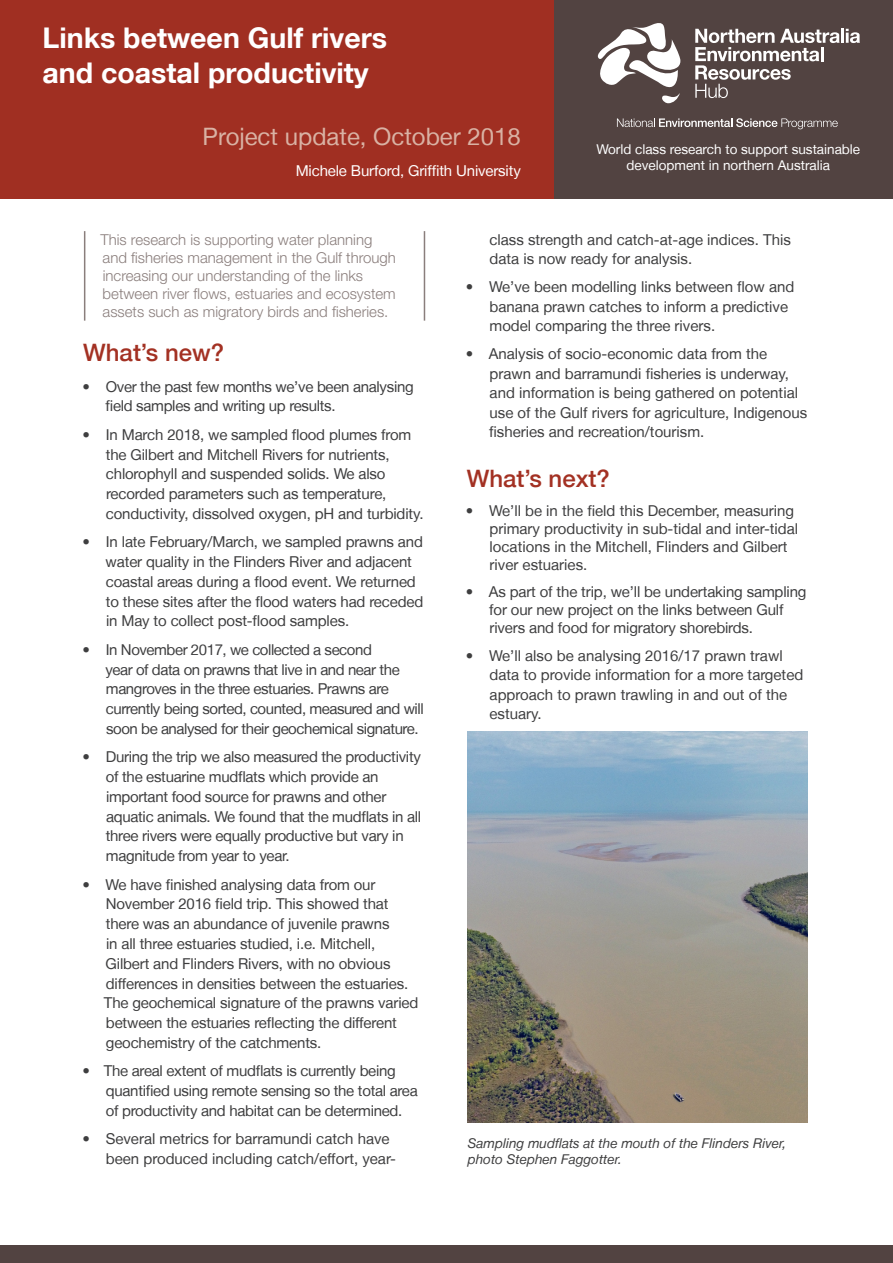
<style>
.page{position:relative;width:893px;height:1263px;background:#fff}
.page>*{position:absolute;margin:0;border:0;box-sizing:border-box;transform-origin:0 0}
.t1{font:700 28.5px/34.2px "Helvetica Neue LT";color:#fff}
.t2{font:24px "Helvetica Neue LT";color:#d9b2a4}
.t3{font:500 24px "Helvetica Neue LT";color:#a33123}
.t4{font:15px/19.8px "Helvetica Neue LT";letter-spacing:-.01em;color:#3e3e3f}
.t5{font:15px/19.8px "Helvetica Neue LT";letter-spacing:-.03em;color:#3e3e3f}
.Further_information{font:300 15px/18px "Helvetica Neue LT Std";color:#8a7e7c}
.t6{font:15px "Helvetica Neue LT";letter-spacing:-.01em;color:#fff}
.t7{font:13.5px/16.2px "Helvetica Neue LT";color:#fff;text-align:center}
.photo_caption{font:italic 13.5px/16.2px "Helvetica Neue LT";color:#3e3e3f}
</style>
<div class="page">
<div style="left:0;top:1246px;width:893px;height:17px;background:#524341"></div>
<div style="left:0;top:0;width:587px;height:199px;background:#a02f22"></div>
<div style="left:554px;top:0;width:339px;height:199px;background:#524341"></div>
<hr style="left:841px;top:29px;width:3px;height:14px;background:#fff">
<svg style="left:846px;top:29px;width:14px;height:14px"></svg>
<svg style="left:695px;top:29px;width:145px;height:69px"></svg>
<svg style="left:597px;top:23px;width:84px;height:80px"></svg>
<svg style="left:617px;top:118px;width:221px;height:11px"></svg>
<hr style="left:84px;top:231px;width:1px;height:90px;background:#8a7e7c">
<hr style="left:424px;top:231px;width:1px;height:90px;background:#8a7e7c">
<img style="left:468px;top:731px;width:340px;height:392px">
<p class="t1" style="left:43px;top:20px;width:346px">Links between Gulf rivers and coastal productivity</p>
<p class="t2" style="left:203px;top:123px;width:320px">Project update, October 2018</p>
<p class="t6" style="left:296px;top:162px;width:227px">Michele Burford, Griffith University</p>
<p class="t7" style="left:596px;top:141px;width:265px">World class research to support sustainable development in northern Australia</p>
<p class="t4" style="left:489px;top:229px;width:303px">class strength and catch-at-age indices. This data is now ready for analysis.</p>
<p class="t4" style="left:489px;top:277px;width:306px;text-indent:-24px">• We’ve been modelling links between flow and banana prawn catches to inform a predictive model comparing the three rivers.</p>
<p class="t4" style="left:489px;top:344px;width:320px;text-indent:-23px">• Analysis of socio-economic data from the prawn and barramundi fisheries is underway, and information is being gathered on potential use of the Gulf rivers for agriculture, Indigenous fisheries and recreation/tourism.</p>
<p class="t3" style="left:467px;top:465px;width:145px">What’s next?</p>
<p class="t4" style="left:489px;top:502px;width:310px;line-height:18px;text-indent:-24px">• We’ll be in the field this December, measuring primary productivity in sub-tidal and inter-tidal locations in the Mitchell, Flinders and Gilbert river estuaries.</p>
<p class="t4" style="left:489px;top:582px;width:319px;line-height:18px;text-indent:-23px">• As part of the trip, we’ll be undertaking sampling for our new project on the links between Gulf rivers and food for migratory shorebirds.</p>
<p class="t4" style="left:489px;top:645px;width:315px;text-indent:-23px">• We’ll also be analysing 2016/17 prawn trawl data to provide information for a more targeted approach to prawn trawling in and out of the estuary.</p>
<p class="Further_information" style="left:100px;top:230px;width:297px">This research is supporting water planning and fisheries management in the Gulf through increasing our understanding of the links between river flows, estuaries and ecosystem assets such as migratory birds and fisheries.</p>
<p class="t3" style="left:83px;top:338px;width:142px">What’s new?</p>
<p class="t4" style="left:106px;top:376px;width:310px;text-indent:-23px">• Over the past few months we’ve been analysing field samples and writing up results.</p>
<p class="t4" style="left:106px;top:424px;width:319px;text-indent:-23px">• In March 2018, we sampled flood plumes from the Gilbert and Mitchell Rivers for nutrients, chlorophyll and suspended solids. We also recorded parameters such as temperature, conductivity, dissolved oxygen, pH and turbidity.</p>
<p class="t4" style="left:106px;top:532px;width:319px;text-indent:-23px">• In late February/March, we sampled prawns and water quality in the Flinders River and adjacent coastal areas during a flood event. We returned to these sites after the flood waters had receded in May to collect post-flood samples.</p>
<p class="t5" style="left:105px;top:639px;width:320px;text-indent:-23px">• In November 2017, we collected a second<br>year of data on prawns that live in and near the mangroves in the three estuaries. Prawns are currently being sorted, counted, measured and will soon be analysed for their geochemical signature.</p>
<p class="t4" style="left:106px;top:747px;width:317px;text-indent:-23px">• During the trip we also measured the productivity of the estuarine mudflats which provide an important food source for prawns and other aquatic animals. We found that the mudflats in all three rivers were equally productive but vary in magnitude from year to year.</p>
<p class="t4" style="left:104px;top:874px;width:316px;text-indent:-21px">• We have finished analysing data from our November 2016 field trip. This showed that there was an abundance of juvenile prawns<br>in all three estuaries studied, i.e. Mitchell, Gilbert and Flinders Rivers, with no obvious differences in densities between the estuaries.<br>The geochemical signature of the prawns varied between the estuaries reflecting the different geochemistry of the catchments.</p>
<p class="t4" style="left:106px;top:1061px;width:313px;text-indent:-23px">• The areal extent of mudflats is currently being quantified using remote sensing so the total area of productivity and habitat can be determined.</p>
<p class="t4" style="left:106px;top:1129px;width:292px;text-indent:-24px">• Several metrics for barramundi catch have been produced including catch/effort, year-</p>
<p class="photo_caption" style="left:468px;top:1135px;width:320px">Sampling mudflats at the mouth of the Flinders River, photo Stephen Faggotter.</p>
</div>
